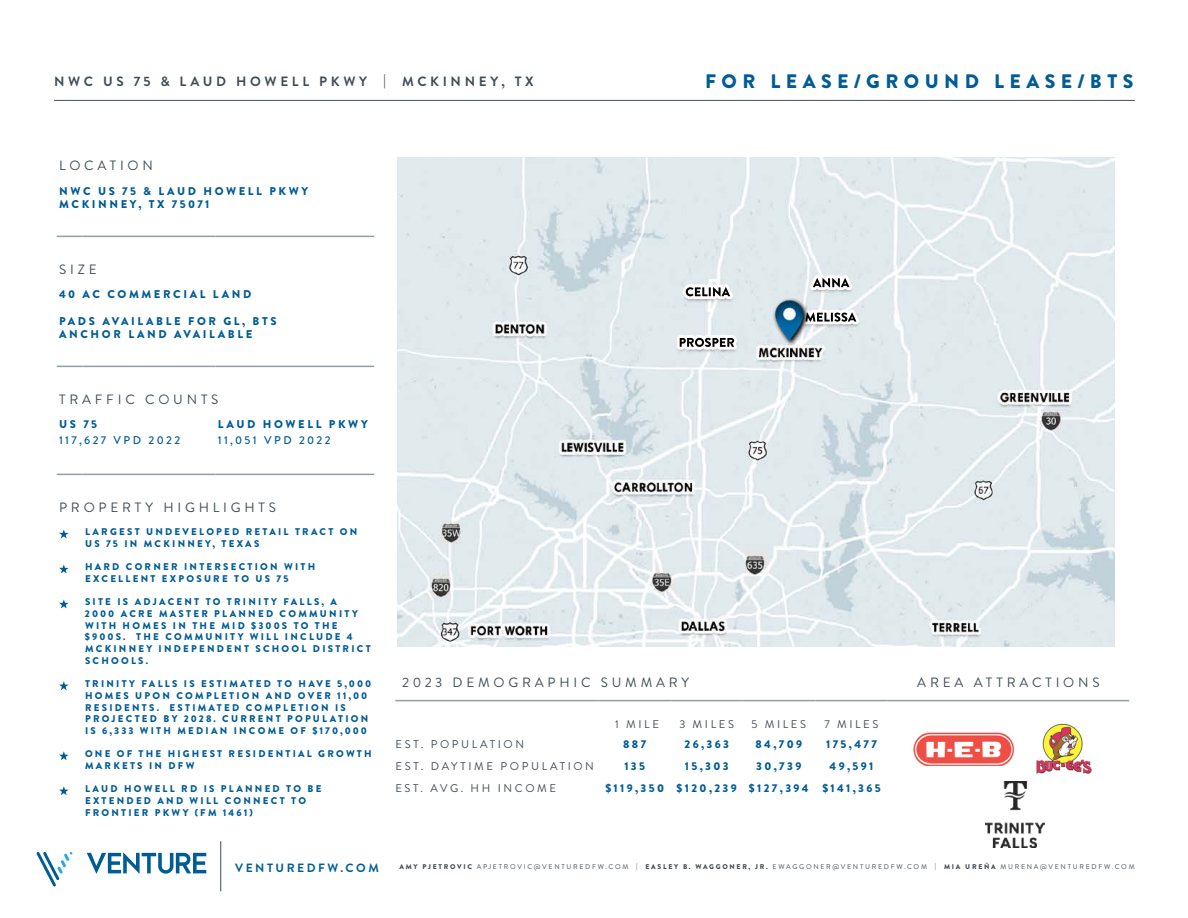
<style>
.page{position:relative;width:1188px;height:918px;background:#fff}
.page>*{position:absolute;margin:0;border:0;box-sizing:border-box;transform-origin:0 0}
.t1{font:900 19.5px "Brandon Grotesque";letter-spacing:.28em;color:#005c96}
.t2{font:13.5px "Brandon Grotesque";letter-spacing:.28em;color:#404e57}
.t3{font:700 13.5px "Brandon Grotesque";letter-spacing:.27em;color:#404e57}
.t4{font:700 12px "Brandon Grotesque";letter-spacing:.21em;color:#005c96}
.t5{font:900 11.25px/13.5px "Brandon Grotesque";letter-spacing:.23em;color:#005c96}
.t6{font:11.25px "Brandon Grotesque";letter-spacing:.23em;color:#404e57}
.t7{font:900 11.25px "Brandon Grotesque";letter-spacing:.21em;color:#005c96}
.t8{font:500 11.25px "Brandon Grotesque";letter-spacing:.21em;color:#005c96}
.t9{font:900 11.25px "Brandon Grotesque";color:#005b95}
.t10{font:900 9.75px/11.7px "Brandon Grotesque";letter-spacing:.23em;color:#005c96}
.t11{font:6.9px "Brandon Grotesque";letter-spacing:.25em;color:#404e57}
.s1{font-weight:900}
</style>
<div class="page">
<svg style="left:37px;top:852px;width:36px;height:34px"></svg>
<svg style="left:87px;top:852px;width:119px;height:22px"></svg>
<hr style="left:220px;top:841px;width:1px;height:50px;background:#404e57">
<hr style="left:54px;top:100px;width:1081px;height:1px;background:#404e57">
<hr style="left:395px;top:700px;width:203px;height:1px;background:#8f9fa8">
<hr style="left:598px;top:700px;width:73px;height:1px;background:#8f9fa8">
<hr style="left:671px;top:700px;width:71px;height:1px;background:#8f9fa8">
<hr style="left:742px;top:700px;width:73px;height:1px;background:#8f9fa8">
<hr style="left:815px;top:700px;width:73px;height:1px;background:#8f9fa8">
<hr style="left:888px;top:700px;width:241px;height:1px;background:#8f9fa8">
<img style="left:1036px;top:723px;width:56px;height:52px">
<img style="left:985px;top:781px;width:59px;height:67px">
<img style="left:913px;top:732px;width:101px;height:34px">
<svg style="left:57px;top:236px;width:26px;height:1px"></svg>
<hr style="left:83px;top:236px;width:132px;height:1px;background:#8f9fa8">
<hr style="left:215px;top:236px;width:159px;height:1px;background:#8f9fa8">
<svg style="left:57px;top:474px;width:26px;height:1px"></svg>
<hr style="left:83px;top:474px;width:132px;height:1px;background:#8f9fa8">
<hr style="left:215px;top:474px;width:159px;height:1px;background:#8f9fa8">
<svg style="left:57px;top:366px;width:26px;height:1px"></svg>
<hr style="left:83px;top:366px;width:132px;height:1px;background:#8f9fa8">
<hr style="left:215px;top:366px;width:159px;height:1px;background:#8f9fa8">
<svg style="left:59px;top:529px;width:10px;height:9px"></svg>
<svg style="left:59px;top:564px;width:10px;height:9px"></svg>
<svg style="left:59px;top:599px;width:10px;height:9px"></svg>
<svg style="left:59px;top:681px;width:10px;height:9px"></svg>
<svg style="left:59px;top:751px;width:10px;height:9px"></svg>
<svg style="left:59px;top:786px;width:10px;height:9px"></svg>
<img style="left:397px;top:158px;width:717px;height:489px">
<img style="left:811px;top:310px;width:48px;height:15px">
<img style="left:810px;top:275px;width:42px;height:15px">
<img style="left:677px;top:335px;width:60px;height:15px">
<img style="left:683px;top:284px;width:50px;height:15px">
<img style="left:770px;top:292px;width:41px;height:56px">
<h2 class="t3" style="left:54px;top:72px;width:481px">NWC US 75 &amp; LAUD HOWELL PKWY | MCKINNEY, TX</h2>
<h2 class="t2" style="left:59px;top:156px;width:95px">LOCATION</h2>
<p class="t5" style="left:59px;top:184px;width:251px">NWC US 75 &amp; LAUD HOWELL PKWY<br>MCKINNEY, TX 75071</p>
<h2 class="t2" style="left:59px;top:260px;width:39px">SIZE</h2>
<p class="t5" style="left:59px;top:288px;width:194px">40 AC COMMERCIAL LAND</p>
<p class="t5" style="left:59px;top:314px;width:219px">PADS AVAILABLE FOR GL, BTS<br>ANCHOR LAND AVAILABLE</p>
<h2 class="t2" style="left:59px;top:390px;width:161px">TRAFFIC COUNTS</h2>
<p class="t5" style="left:59px;top:418px;width:40px">US 75</p>
<p class="t5" style="left:218px;top:418px;width:151px">LAUD HOWELL PKWY</p>
<p class="t8" style="left:59px;top:432px;width:123px">117,627 VPD 2022</p>
<p class="t8" style="left:218px;top:432px;width:114px">11,051 VPD 2022</p>
<h1 class="t1" style="left:705px;top:67px;width:430px">FOR LEASE/GROUND LEASE/BTS</h1>
<h2 class="t2" style="left:59px;top:498px;width:218px">PROPERTY HIGHLIGHTS</h2>
<p class="t10" style="left:85px;top:526px;width:274px">LARGEST UNDEVELOPED RETAIL TRACT ON<br>US 75 IN MCKINNEY, TEXAS</p>
<p class="t10" style="left:85px;top:561px;width:232px">HARD CORNER INTERSECTION WITH<br>EXCELLENT EXPOSURE TO US 75</p>
<p class="t10" style="left:85px;top:596px;width:287px">SITE IS ADJACENT TO TRINITY FALLS, A<br>2000 ACRE MASTER PLANNED COMMUNITY<br>WITH HOMES IN THE MID $300S TO THE $900S. THE COMMUNITY WILL INCLUDE 4<br>MCKINNEY INDEPENDENT SCHOOL DISTRICT<br>SCHOOLS.</p>
<p class="t10" style="left:85px;top:678px;width:288px">TRINITY FALLS IS ESTIMATED TO HAVE 5,000<br>HOMES UPON COMPLETION AND OVER 11,00<br>RESIDENTS. ESTIMATED COMPLETION IS PROJECTED BY 2028. CURRENT POPULATION IS 6,333 WITH MEDIAN INCOME OF $170,000</p>
<p class="t10" style="left:85px;top:748px;width:288px">ONE OF THE HIGHEST RESIDENTIAL GROWTH<br>MARKETS IN DFW</p>
<p class="t10" style="left:85px;top:783px;width:238px">LAUD HOWELL RD IS PLANNED TO BE<br>EXTENDED AND WILL CONNECT TO<br>FRONTIER PKWY (FM 1461)</p>
<h2 class="t2" style="left:402px;top:673px;width:288px">2023 DEMOGRAPHIC SUMMARY</h2>
<h2 class="t2" style="left:917px;top:673px;width:184px">AREA ATTRACTIONS</h2>
<p class="t6" style="left:615px;top:717px;width:45px">1 MILE</p>
<p class="t6" style="left:679px;top:717px;width:56px">3 MILES</p>
<p class="t6" style="left:751px;top:717px;width:56px">5 MILES</p>
<p class="t6" style="left:824px;top:717px;width:56px">7 MILES</p>
<p class="t6" style="left:396px;top:736px;width:130px">EST. POPULATION</p>
<p class="t9" style="left:623px;top:736px;width:25px">887</p>
<p class="t5" style="left:685px;top:738px;width:46px">26,363</p>
<p class="t5" style="left:756px;top:738px;width:48px">84,709</p>
<p class="t5" style="left:826px;top:738px;width:52px">175,477</p>
<p class="t6" style="left:396px;top:758px;width:200px">EST. DAYTIME POPULATION</p>
<p class="t5" style="left:624px;top:759px;width:22px">135</p>
<p class="t5" style="left:685px;top:759px;width:45px">15,303</p>
<p class="t5" style="left:756px;top:759px;width:47px">30,739</p>
<p class="t5" style="left:830px;top:759px;width:45px">49,591</p>
<p class="t6" style="left:395px;top:780px;width:162px">EST. AVG. HH INCOME</p>
<p class="t7" style="left:605px;top:780px;width:277px">$119,350 $120,239 $127,394 $141,365</p>
<p class="t4" style="left:235px;top:860px;width:145px">VENTUREDFW.COM</p>
<p class="t11" style="left:400px;top:862px;width:736px"><span class="s1">AMY PJETROVIC</span> APJETROVIC@VENTUREDFW.COM | <span class="s1">EASLEY B. WAGGONER, JR.</span> EWAGGONER@VENTUREDFW.COM | <span class="s1">MIA UREÑA</span> MURENA@VENTUREDFW.COM</p>
</div>
